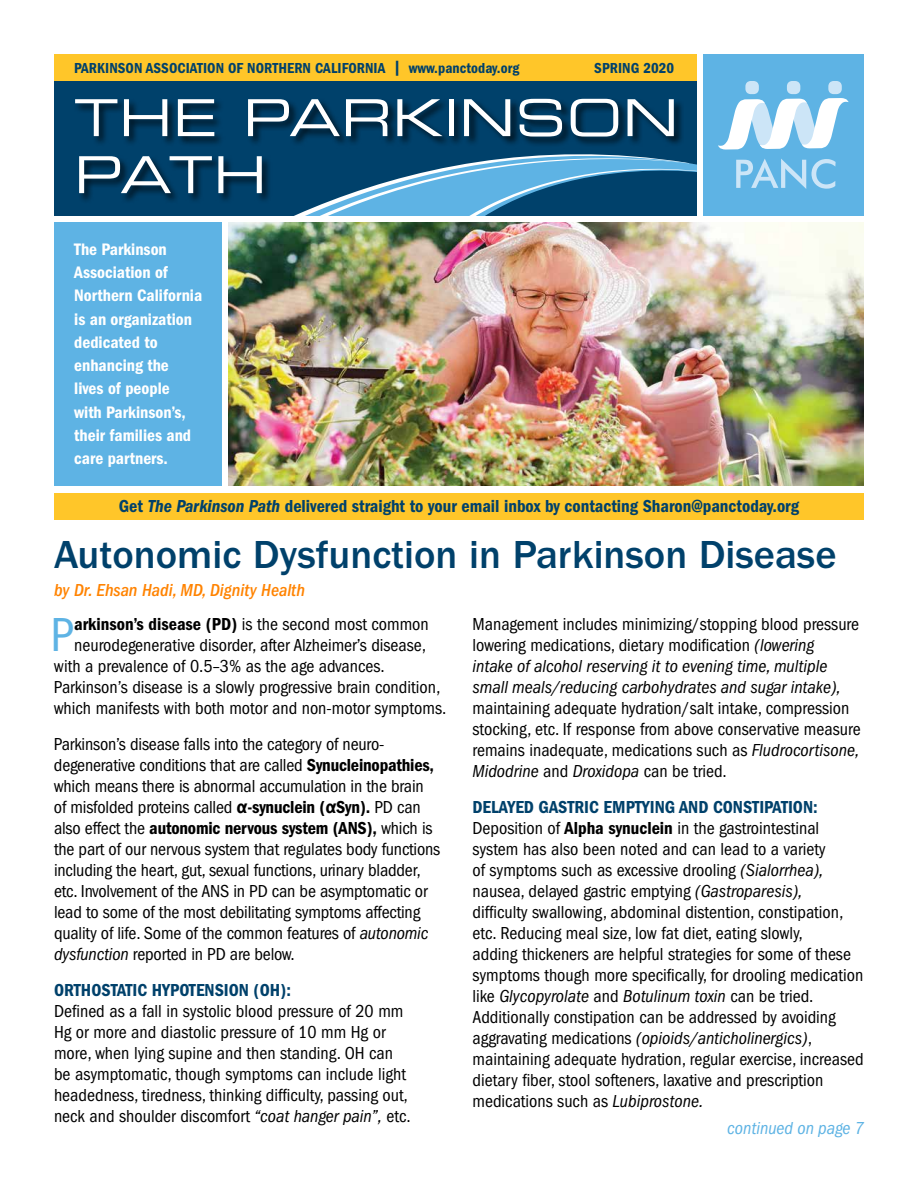
<style>
.page{position:relative;width:918px;height:1188px;background:#fff}
.page>*{position:absolute;margin:0;border:0;box-sizing:border-box;transform-origin:0 0}
.t1{font:51px/57px "Eurostile LT Std Ex 2";letter-spacing:.015em;color:#fff}
.t2{font:condensed 49.5px "ITC Franklin Gothic Std";color:#5eb3e4}
.t3{font:500 40.5px "ITC Franklin Gothic Std";color:#00416b}
.t4{font:condensed 18px/21px "ITC Franklin Gothic Std";color:#000}
.t5{font:italic condensed 18px/21px "ITC Franklin Gothic Std";color:#000}
.t6{font:18px "ITC Franklin Gothic Std Dm Cd";color:#00416b}
.t7{font:18px "ITC Franklin Gothic Std Dm Cd";letter-spacing:-.01em;color:#000}
.t8{font:italic 500 condensed 18px "ITC Franklin Gothic Std";color:#ff8300}
.t9{font:italic condensed 18px "ITC Franklin Gothic Std";color:#5eb3e4}
.t10{font:17.25px/23.2px "ITC Franklin Gothic Std Dm Cd";color:#fff}
.t11{font:15px "ITC Franklin Gothic Std Dm Cd";letter-spacing:.005em;color:#00416b}
.s1{font-family:"ITC Franklin Gothic Std Dm Cd It"}
.s2{font-family:"ITC Franklin Gothic Std";font-stretch:condensed}
.s3{font-style:normal}
.s4{font-style:italic}
.s5{font-family:"ITC Franklin Gothic Std Dm Cd";font-stretch:normal}
.s6{font-family:"Andale Sansfor VST";font-weight:700;font-stretch:normal}
</style>
<div class="page">
<img style="left:228px;top:223px;width:636px;height:263px">
<div style="left:54px;top:81px;width:643px;height:135px;background:#00416b"></div>
<svg style="left:294px;top:162px;width:403px;height:54px"></svg>
<div style="left:73px;top:98px;width:611px;height:106px;background:#000;opacity:.7"></div>
<div style="left:703px;top:54px;width:161px;height:162px;background:#5eb3e4"></div>
<div style="left:745px;top:81px;width:14px;height:13px;background:#cce5f7;border-radius:5px"></div>
<div style="left:787px;top:81px;width:13px;height:13px;background:#cce5f7;border-radius:5px"></div>
<div style="left:828px;top:81px;width:14px;height:13px;background:#cce5f7;border-radius:5px"></div>
<svg style="left:736px;top:159px;width:70px;height:30px"></svg>
<svg style="left:812px;top:159px;width:24px;height:30px"></svg>
<svg style="left:718px;top:98px;width:131px;height:52px"></svg>
<div style="left:54px;top:54px;width:643px;height:27px;background:#ffc629"></div>
<div style="left:54px;top:223px;width:167px;height:263px;background:#5eb3e4"></div>
<div style="left:54px;top:493px;width:810px;height:27px;background:#ffc629"></div>
<p class="t11" style="left:74px;top:59px;width:447px">PARKINSON ASSOCIATION OF NORTHERN CALIFORNIA | www.panctoday.org</p>
<p class="t11" style="left:594px;top:59px;width:81px">SPRING 2020</p>
<h1 class="t1" style="left:74px;top:88px;width:606px">THE PARKINSON<br>PATH</h1>
<p class="t10" style="left:74px;top:238px;width:129px">The Parkinson<br>Association of<br>Northern California is an organization dedicated to enhancing the lives of people<br>with Parkinson’s, their families and care partners.</p>
<p class="t6" style="left:119px;top:496px;width:682px">Get <span class="s1">The Parkinson Path</span> delivered straight to your email inbox by contacting Sharon@panctoday.org</p>
<h3 class="t3" style="left:54px;top:532px;width:784px">Autonomic Dysfunction in Parkinson Disease</h3>
<p class="t8" style="left:54px;top:580px;width:253px">by Dr. Ehsan Hadi, MD, Dignity Health</p>
<h2 class="t2" style="left:51px;top:607px;width:25px">P</h2>
<p class="t7" style="left:74px;top:614px;width:356px">arkinson’s disease (PD) <span class="s2">is the second most common</span></p>
<p class="t5" style="left:473px;top:614px;width:388px"><span class="s3">Management includes minimizing/stopping blood pressure lowering medications, dietary modification</span> (lowering intake of alcohol reserving it to evening time, multiple small meals/reducing carbohydrates and sugar intake),</p>
<p class="t4" style="left:473px;top:698px;width:390px">maintaining adequate hydration/salt intake, compression stocking, etc. If response from above conservative measure remains inadequate, medications such as <span class="s4">Fludrocortisone, Midodrine</span> and <span class="s4">Droxidopa</span> can be tried.</p>
<p class="t6" style="left:473px;top:797px;width:347px">DELAYED GASTRIC EMPTYING AND CONSTIPATION:</p>
<p class="t4" style="left:473px;top:818px;width:393px">Deposition of <span class="s5">Alpha synuclein</span> in the gastrointestinal system has also been noted and can lead to a variety<br>of symptoms such as excessive drooling <span class="s4">(Sialorrhea), </span>nausea, delayed gastric emptying <span class="s4">(Gastroparesis),<br></span>difficulty swallowing, abdominal distention, constipation, etc. Reducing meal size, low fat diet, eating slowly,<br>adding thickeners are helpful strategies for some of these symptoms though more specifically, for drooling medication like <span class="s4">Glycopyrolate</span> and <span class="s4">Botulinum toxin</span> can be tried.<br>Additionally constipation can be addressed by avoiding aggravating medications <span class="s4">(opioids/anticholinergics)</span>, maintaining adequate hydration, regular exercise, increased dietary fiber, stool softeners, laxative and prescription medications such as <span class="s4">Lubiprostone.</span></p>
<p class="t4" style="left:54px;top:635px;width:394px;text-indent:20px">neurodegenerative disorder, after Alzheimer’s disease, with a prevalence of 0.5–3% as the age advances.<br>Parkinson’s disease is a slowly progressive brain condition, which manifests with both motor and non-motor symptoms.</p>
<p class="t4" style="left:54px;top:734px;width:382px">Parkinson’s disease falls into the category of neuro&shy;degenerative conditions that are called <span class="s5">Synucleinopathies, </span>which means there is abnormal accumulation in the brain of misfolded proteins called <span class="s6">α</span><span class="s5">-synuclein (</span><span class="s6">α</span><span class="s5">Syn).</span> PD can</p>
<p class="t7" style="left:54px;top:818px;width:380px"><span class="s2">also effect the</span> autonomic nervous system (ANS), <span class="s2">which is</span></p>
<p class="t4" style="left:54px;top:839px;width:388px">the part of our nervous system that regulates body functions including the heart, gut, sexual functions, urinary bladder, etc. Involvement of the ANS in PD can be asymptomatic or lead to some of the most debilitating symptoms affecting quality of life. Some of the common features of <span class="s4">autonomic dysfunction</span> reported in PD are below.</p>
<p class="t6" style="left:54px;top:980px;width:239px">ORTHOSTATIC HYPOTENSION (OH):</p>
<p class="t4" style="left:54px;top:1001px;width:358px">Defined as a fall in systolic blood pressure of 20 mm Hg or more and diastolic pressure of 10 mm Hg or more, when lying supine and then standing. OH can be asymptomatic, though symptoms can include light headedness, tiredness, thinking difficulty, passing out, neck and shoulder discomfort <span class="s4">“coat hanger pain”,</span> etc.</p>
<p class="t9" style="left:727px;top:1118px;width:138px">continued on page 7</p>
</div>
